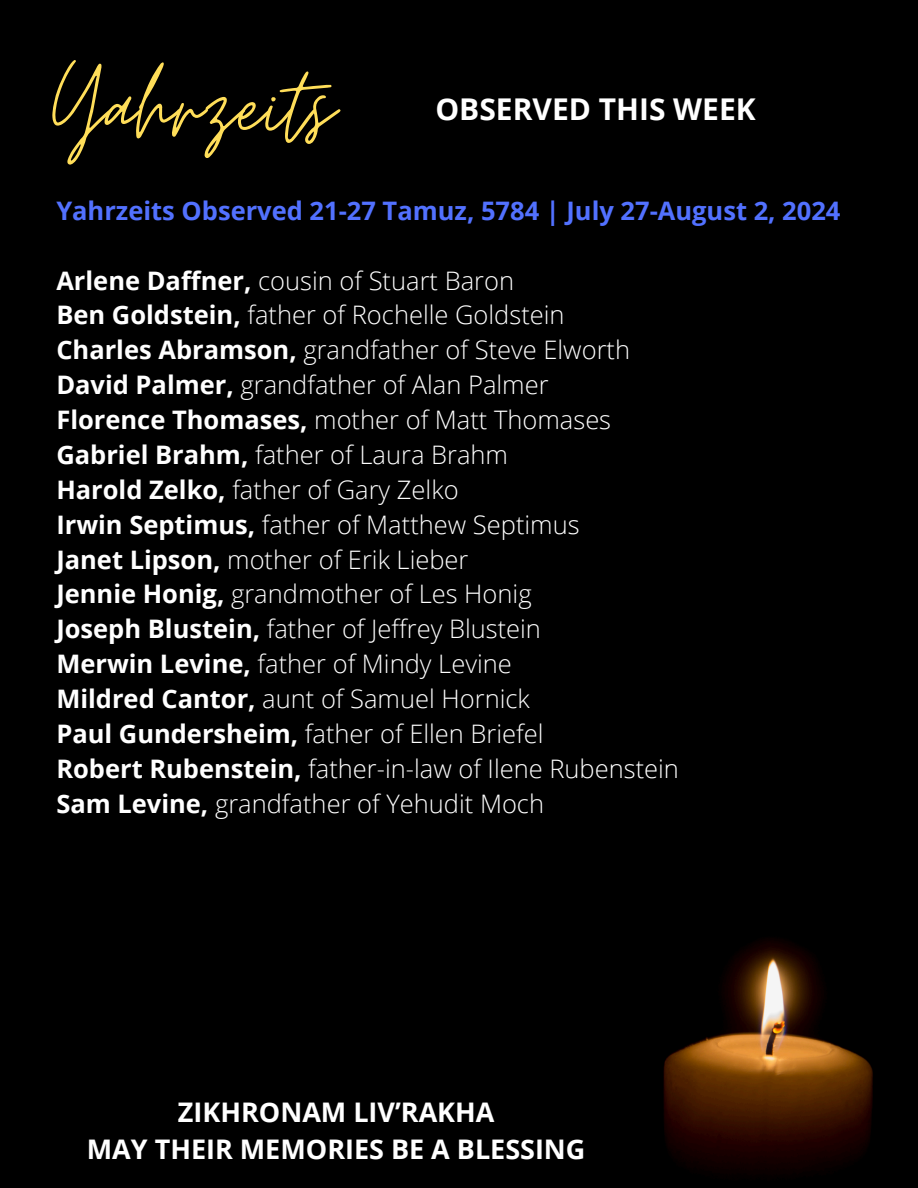
<style>
.page{position:relative;width:918px;height:1188px;background:#000}
.page>*{position:absolute;margin:0;border:0;box-sizing:border-box;transform-origin:0 0}
.t1{font:114.6px "Moon Time";color:#ffde59}
.t2{font:700 30px "Open Sans";color:#fff}
.t3{font:700 27px/37.2px "Open Sans";color:#fff;text-align:center}
.t4{font:300 25.5px "Open Sans";color:#fff}
.t5{font:700 25.5px "Open Sans";color:#5271ff}
.s1{font-weight:700}
</style>
<div class="page">
<img style="left:663px;top:939px;width:210px;height:233px">
<h2 class="t1" style="left:52px;top:37px;width:284px">Yahrzeits</h2>
<p class="t2" style="left:435px;top:88px;width:322px">OBSERVED THIS WEEK</p>
<p class="t5" style="left:56px;top:193px;width:786px">Yahrzeits Observed 21-27 Tamuz, 5784 | July 27-August 2, 2024</p>
<p class="t4" style="left:56px;top:262px;width:459px"><span class="s1">Arlene Daffner,</span> cousin of Stuart Baron</p>
<p class="t4" style="left:56px;top:297px;width:510px"><span class="s1">Ben Goldstein,</span> father of Rochelle Goldstein</p>
<p class="t4" style="left:56px;top:332px;width:575px"><span class="s1">Charles Abramson,</span> grandfather of Steve Elworth</p>
<p class="t4" style="left:56px;top:367px;width:494px"><span class="s1">David Palmer,</span> grandfather of Alan Palmer</p>
<p class="t4" style="left:56px;top:402px;width:556px"><span class="s1">Florence Thomases,</span> mother of Matt Thomases</p>
<p class="t4" style="left:56px;top:437px;width:453px"><span class="s1">Gabriel Brahm,</span> father of Laura Brahm</p>
<p class="t4" style="left:56px;top:472px;width:404px"><span class="s1">Harold Zelko,</span> father of Gary Zelko</p>
<p class="t4" style="left:56px;top:506px;width:525px"><span class="s1">Irwin Septimus,</span> father of Matthew Septimus</p>
<p class="t4" style="left:56px;top:541px;width:414px"><span class="s1">Janet Lipson,</span> mother of Erik Lieber</p>
<p class="t4" style="left:56px;top:576px;width:477px"><span class="s1">Jennie Honig,</span> grandmother of Les Honig</p>
<p class="t4" style="left:56px;top:611px;width:486px"><span class="s1">Joseph Blustein,</span> father of Jeffrey Blustein</p>
<p class="t4" style="left:56px;top:646px;width:457px"><span class="s1">Merwin Levine,</span> father of Mindy Levine</p>
<p class="t4" style="left:56px;top:681px;width:475px"><span class="s1">Mildred Cantor,</span> aunt of Samuel Hornick</p>
<p class="t4" style="left:56px;top:716px;width:489px"><span class="s1">Paul Gundersheim,</span> father of Ellen Briefel</p>
<p class="t4" style="left:56px;top:751px;width:624px"><span class="s1">Robert Rubenstein,</span> father-in-law of Ilene Rubenstein</p>
<h3 class="t4" style="left:56px;top:785px;width:489px"><span class="s1">Sam Levine,</span> grandfather of Yehudit Moch</h3>
<h4 class="t3" style="left:87px;top:1093px;width:500px">ZIKHRONAM LIV’RAKHA<br>MAY THEIR MEMORIES BE A BLESSING</h4>
</div>
